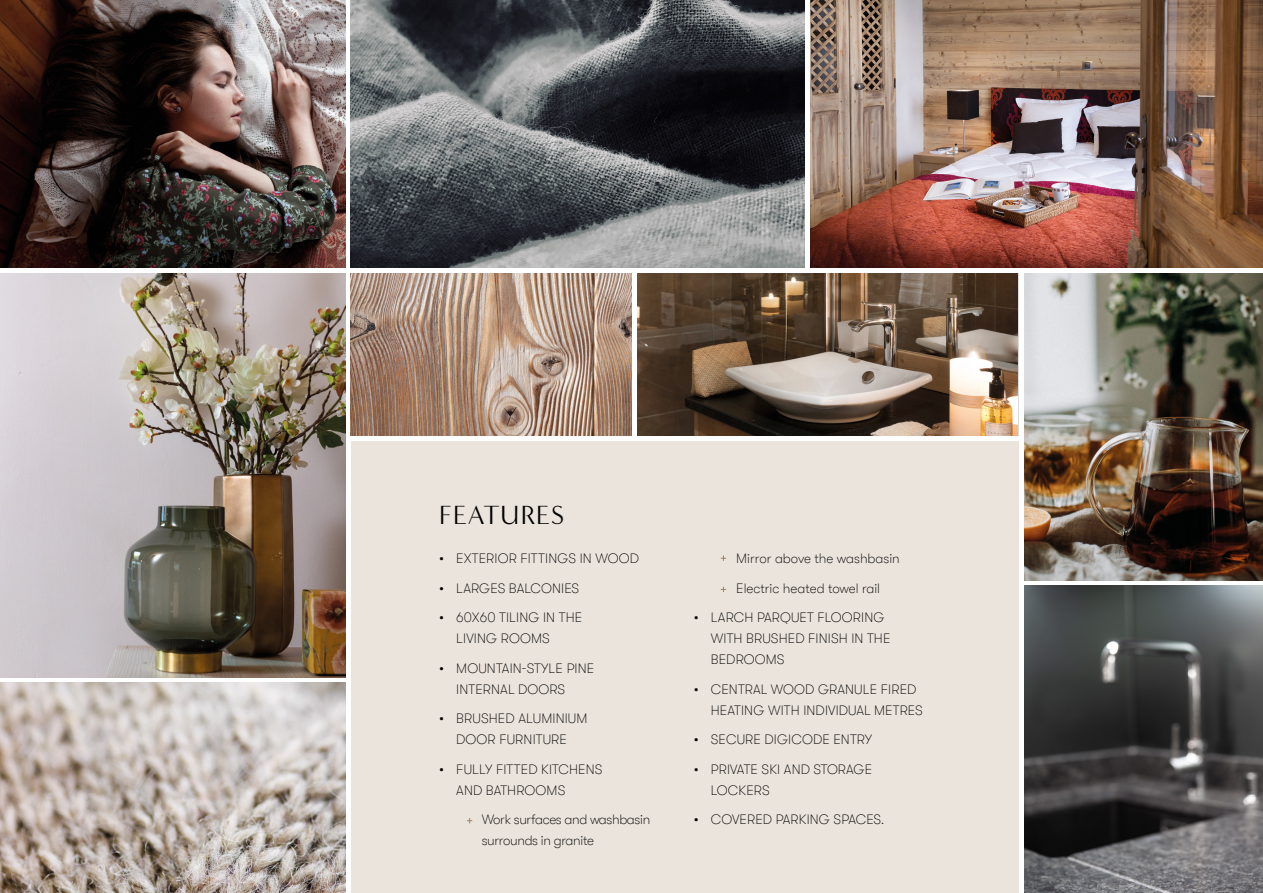
<style>
.page{position:relative;width:1263px;height:893px;background:#fff}
.page>*{position:absolute;margin:0;border:0;box-sizing:border-box;transform-origin:0 0}
.t1{font:27px "Minerva Modern";letter-spacing:.03em;color:#000}
.t2{font:100 13.5px/21px "GT Walsheim";letter-spacing:.01em;color:#000}
.t3{font:100 13.5px/21px "GT Walsheim";letter-spacing:-.025em;color:#000}
</style>
<div class="page">
<div style="left:351px;top:441px;width:668px;height:452px;background:#ebe4dc"></div>
<img style="left:0;top:0;width:345px;height:268px">
<img style="left:0;top:682px;width:345px;height:211px">
<img style="left:1025px;top:273px;width:238px;height:307px">
<img style="left:1025px;top:586px;width:238px;height:307px">
<img style="left:0;top:273px;width:345px;height:404px">
<img style="left:638px;top:273px;width:379px;height:163px">
<img style="left:810px;top:0;width:453px;height:268px">
<img style="left:351px;top:273px;width:280px;height:163px">
<img style="left:351px;top:0;width:454px;height:268px">
<svg style="left:467px;top:818px;width:5px;height:5px"></svg>
<svg style="left:721px;top:556px;width:5px;height:5px"></svg>
<h1 class="t1" style="left:439px;top:499px;width:126px">FEATURES</h1>
<p class="t2" style="left:439px;top:548px;width:201px">• EXTERIOR FITTINGS IN WOOD</p>
<p class="t2" style="left:439px;top:578px;width:141px">• LARGES BALCONIES</p>
<p class="t2" style="left:456px;top:607px;width:127px;text-indent:-17px">• 60X60 TILING IN THE<br>LIVING ROOMS</p>
<p class="t2" style="left:456px;top:658px;width:139px;text-indent:-17px">• MOUNTAIN-STYLE PINE<br>INTERNAL DOORS</p>
<p class="t2" style="left:439px;top:708px;width:150px;text-align:center">• BRUSHED ALUMINIUM<br>DOOR FURNITURE</p>
<p class="t2" style="left:456px;top:759px;width:148px;text-indent:-17px">• FULLY FITTED KITCHENS<br>AND BATHROOMS</p>
<p class="t3" style="left:482px;top:809px;width:170px">Work surfaces and washbasin surrounds in granite</p>
<p class="t2" style="left:736px;top:544px;width:165px;line-height:29.5px">Mirror above the washbasin<br>Electric heated towel rail</p>
<p class="t2" style="left:711px;top:607px;width:181px;text-indent:-17px">• LARCH PARQUET FLOORING<br>WITH BRUSHED FINISH IN THE<br>BEDROOMS</p>
<p class="t2" style="left:711px;top:679px;width:213px;text-indent:-17px">• CENTRAL WOOD GRANULE FIRED<br>HEATING WITH INDIVIDUAL METRES</p>
<p class="t2" style="left:694px;top:729px;width:180px">• SECURE DIGICODE ENTRY</p>
<p class="t2" style="left:711px;top:759px;width:163px;text-indent:-17px">• PRIVATE SKI AND STORAGE<br>LOCKERS</p>
<p class="t2" style="left:694px;top:809px;width:192px">• COVERED PARKING SPACES.</p>
</div>
